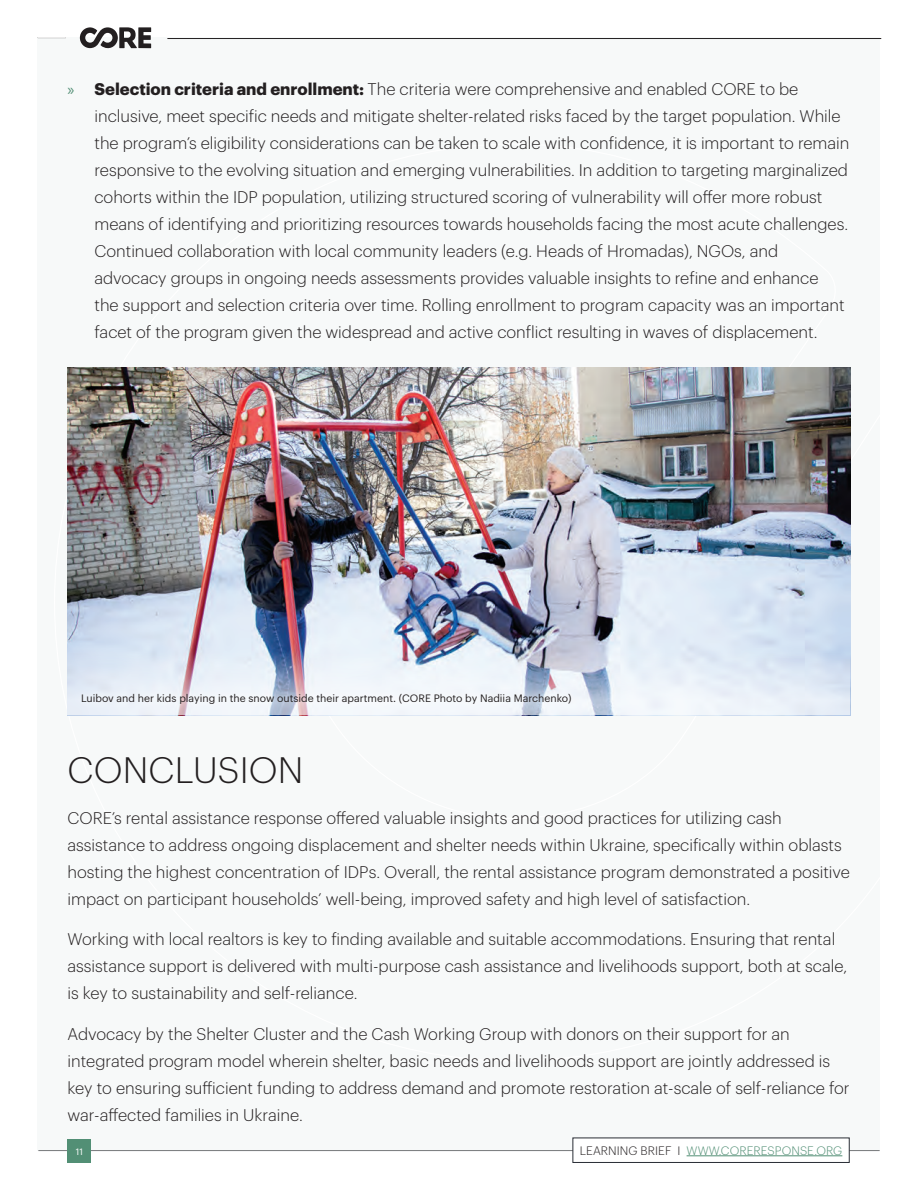
<style>
.page{position:relative;width:918px;height:1188px;background:#fff}
.page>*{position:absolute;margin:0;border:0;box-sizing:border-box;transform-origin:0 0}
.t1{font:300 36px "Graphik";letter-spacing:.005em;color:#231f20}
.t2{font:300 16.5px/27px "Graphik";color:#231f20}
.t3{font:300 12px "Graphik";letter-spacing:.005em;color:#528f75}
.t4{font:10.5px "Graphik";color:#231f20}
.t5{font:9px "Graphik";color:#fff}
.s1{font-family:"Myriad Pro";font-weight:400;color:#528f75}
.s2{font-weight:700}
.s3{color:#231f20}
</style>
<div class="page">
<div style="left:38px;top:38px;width:842px;height:1113px;background:#f7f9f9"></div>
<hr style="left:167px;top:38px;width:714px;height:1px;background:#231f20">
<svg style="left:80px;top:27px;width:71px;height:21px"></svg>
<hr style="left:38px;top:1150px;width:842px;height:1px;background:#76787b">
<div style="left:68px;top:1139px;width:23px;height:24px;background:#528f75"></div>
<div style="left:573px;top:1138px;width:276px;height:25px;background:#fff;border:1px solid #292d35"></div>
<hr style="left:687px;top:1156px;width:155px;height:1px;background:#528f75">
<svg style="left:38px;top:37px;width:28px;height:1px"></svg>
<img style="left:68px;top:367px;width:782px;height:267px">
<svg style="left:68px;top:634px;width:782px;height:82px"></svg>
<svg style="left:73px;top:686px;width:507px;height:28px"></svg>
<p class="t2" style="left:94px;top:74px;width:756px;text-indent:-27px"><span class="s1">»</span> <span class="s2">Selection criteria and enrollment:</span> The criteria were comprehensive and enabled CORE to be inclusive, meet specific needs and mitigate shelter-related risks faced by the target population. While the program’s eligibility considerations can be taken to scale with confidence, it is important to remain responsive to the evolving situation and emerging vulnerabilities. In addition to targeting marginalized cohorts within the IDP population, utilizing structured scoring of vulnerability will offer more robust means of identifying and prioritizing resources towards households facing the most acute challenges.<br>Continued collaboration with local community leaders (e.g. Heads of Hromadas), NGOs, and advocacy groups in ongoing needs assessments provides valuable insights to refine and enhance<br>the support and selection criteria over time. Rolling enrollment to program capacity was an important facet of the program given the widespread and active conflict resulting in waves of displacement.</p>
<p class="t4" style="left:81px;top:691px;width:492px">Luibov and her kids playing in the snow outside their apartment. (CORE Photo by Nadiia Marchenko)</p>
<h1 class="t1" style="left:68px;top:744px;width:237px">CONCLUSION</h1>
<p class="t2" style="left:68px;top:803px;width:784px">CORE’s rental assistance response offered valuable insights and good practices for utilizing cash assistance to address ongoing displacement and shelter needs within Ukraine, specifically within oblasts hosting the highest concentration of IDPs. Overall, the rental assistance program demonstrated a positive impact on participant households’ well-being, improved safety and high level of satisfaction.</p>
<p class="t2" style="left:68px;top:924px;width:781px">Working with local realtors is key to finding available and suitable accommodations. Ensuring that rental assistance support is delivered with multi-purpose cash assistance and livelihoods support, both at scale, is key to sustainability and self-reliance.</p>
<p class="t2" style="left:68px;top:1019px;width:784px">Advocacy by the Shelter Cluster and the Cash Working Group with donors on their support for an integrated program model wherein shelter, basic needs and livelihoods support are jointly addressed is key to ensuring sufficient funding to address demand and promote restoration at-scale of self-reliance for war-affected families in Ukraine.</p>
<p class="t5" style="left:76px;top:1145px;width:9px">11</p>
<p class="t3" style="left:580px;top:1142px;width:264px"><span class="s3">LEARNING BRIEF I</span> WWW.CORERESPONSE.ORG</p>
</div>
